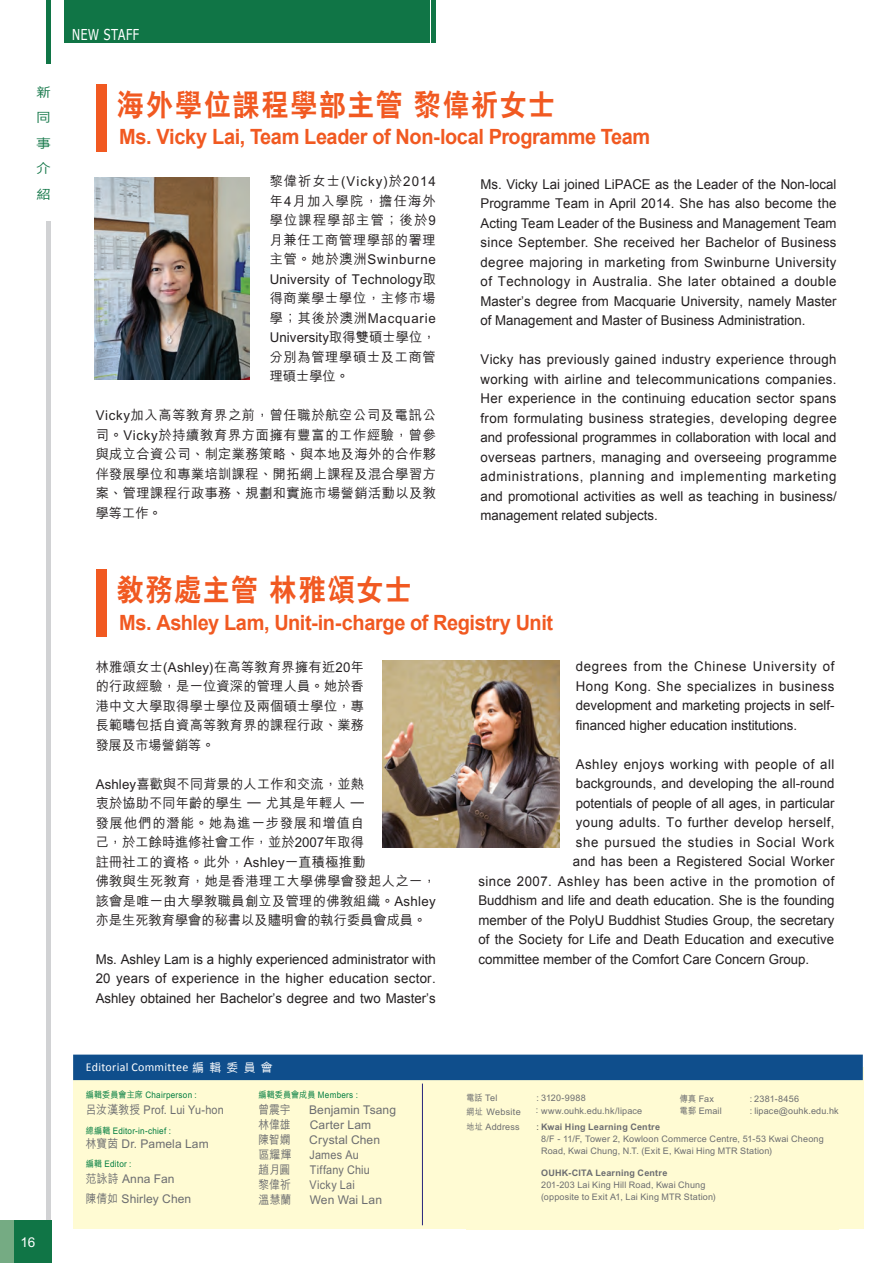
<style>
.page{position:relative;width:893px;height:1263px;background:#fff}
.page>*{position:absolute;margin:0;border:0;box-sizing:border-box;transform-origin:0 0}
.frontpage{font:800 30px "C Hei 2";letter-spacing:.065em;color:#f15921;scale:.9 1}
.frontpage-2{font:700 21px "Arial";letter-spacing:-.02em;color:#f15921;scale:.95 1}
.t1{font:15px "Tahoma";letter-spacing:.05em;color:#fff;scale:.8 1}
.page_content2{font:13.5px/19.5px "Arial";color:#231f20;text-align:justify}
.page_content2-2{font:500 13.5px/19.5px "M Hei";letter-spacing:.015em;color:#231f20;text-align:justify}
.page_content2-3{font:13.5px "Arial";letter-spacing:.035em;color:#231f20}
.page_content2-4{font:13.5px "Arial";letter-spacing:.03em;color:#231f20}
.page_content2-5{font:13.5px "Arial";letter-spacing:.02em;color:#231f20}
.page_content2-6{font:13.5px "Arial";letter-spacing:.045em;color:#231f20}
.t2{font:500 13.5px "M Hei";color:#fff}
.t3{font:500 12.75px/25.5px "M Hei";color:#107546;text-align:justify;scale:1.18 1}
.page_content2-7{font:500 12px "M Hei";letter-spacing:.01em;color:#6c6d70;scale:.9 1}
.page2_content{font:500 12px "M Hei";letter-spacing:.01em;color:#6c6d70}
.page2_content-2{font:500 12px "M Hei";letter-spacing:.01em;color:#6c6d70;scale:.9 1}
.page2_content-3{font:12px "Calibri";letter-spacing:.02em;color:#fff}
.page2_content-4{font:500 12px "M Hei";letter-spacing:.03em;color:#6c6d70;scale:.9 1}
.page2_content-5{font:500 9px/12px "M Hei";letter-spacing:.02em;color:#6c6d70}
.t4{font:500 9px "M Hei";letter-spacing:.025em;color:#007d40;scale:.9 1}
.page2_content-6{font:800 9px "C Hei 2";letter-spacing:.025em;color:#6c6d70}
.page2_content-7{font:500 9px "M Hei";letter-spacing:.02em;color:#6c6d70;scale:.9 1}
.s1{font-family:"M Hei";font-weight:500}
.s2{font-family:"M Hei";font-weight:500;color:#4b4c4d}
</style>
<div class="page">
<hr style="left:47px;top:0;width:4px;height:64px;background:#107546">
<hr style="left:47px;top:221px;width:4px;height:1042px;background:#d1d2d4">
<div style="left:64px;top:0;width:365px;height:43px;background:#107546"></div>
<hr style="left:432px;top:0;width:4px;height:43px;background:#107546">
<div style="left:0;top:1220px;width:51px;height:43px;background:#107546"></div>
<div style="left:0;top:1220px;width:13px;height:43px;background:#75ab83"></div>
<div style="left:96px;top:84px;width:11px;height:67px;background:#f15921"></div>
<div style="left:96px;top:569px;width:11px;height:68px;background:#f15921"></div>
<img style="left:94px;top:177px;width:156px;height:203px">
<img style="left:382px;top:660px;width:177px;height:187px">
<div style="left:73px;top:1067px;width:790px;height:162px;background:#fffbd3"></div>
<div style="left:73px;top:1054px;width:790px;height:26px;background:#0f4e8c"></div>
<hr style="left:422px;top:1083px;width:1px;height:142px;background:#26237b">
<div style="left:466px;top:1089px;width:372px;height:141px;background:#fffbd3"></div>
<p class="t3" style="left:36px;top:79px;width:14px">新同事介紹</p>
<p class="t2" style="left:20px;top:1235px;width:17px">16</p>
<p class="t1" style="left:72px;top:25px;width:85px">NEW STAFF</p>
<p class="frontpage" style="left:117px;top:89px;width:488px">海外學位課程學部主管 黎偉祈女士</p>
<p class="frontpage-2" style="left:119px;top:125px;width:561px">Ms. Vicky Lai, Team Leader of Non-local Programme Team</p>
<p class="page_content2-2" style="left:270px;top:172px;width:168px">黎偉祈女士(Vicky)於2014年4月加入學院，擔任海外學位課程學部主管；後於9月兼任工商管理學部的署理主管。她於澳洲Swinburne University of Technology取得商業學士學位，主修市場學；其後於澳洲Macquarie University取得雙碩士學位，分別為管理學碩士及工商管理碩士學位。</p>
<p class="page_content2-2" style="left:96px;top:406px;width:342px">Vicky加入高等教育界之前，曾任職於航空公司及電訊公司。Vicky於持續教育界方面擁有豐富的工作經驗，曾參與成立合資公司、制定業務策略、與本地及海外的合作夥伴發展學位和專業培訓課程、開拓網上課程及混合學習方案、管理課程行政事務、規劃和實施市場營銷活動以及教學等工作。</p>
<p class="frontpage" style="left:117px;top:574px;width:329px">教務處主管 林雅頌女士</p>
<p class="page_content2" style="left:480px;top:174px;width:358px">Ms. Vicky Lai joined LiPACE as the Leader of the Non-local Programme Team in April 2014. She has also become the Acting Team Leader of the Business and Management Team since September. She received her Bachelor of Business degree majoring in marketing from Swinburne University of Technology in Australia. She later obtained a double Master’s degree from Macquarie University, namely Master of Management and Master of Business Administration.</p>
<p class="page_content2" style="left:480px;top:350px;width:358px">Vicky has previously gained industry experience through working with airline and telecommunications companies.<br>Her experience in the continuing education sector spans from formulating business strategies, developing degree and professional programmes in collaboration with local and overseas partners, managing and overseeing programme administrations, planning and implementing marketing and promotional activities as well as teaching in business/ management related subjects.</p>
<p class="frontpage-2" style="left:119px;top:610px;width:459px">Ms. Ashley Lam, Unit-in-charge of Registry Unit</p>
<p class="page_content2-2" style="left:96px;top:657px;width:270px">林雅頌女士(Ashley)在高等教育界擁有近20年的行政經驗，是一位資深的管理人員。她於香港中文大學取得學士學位及兩個碩士學位，專長範疇包括自資高等教育界的課程行政、業務發展及市場營銷等。</p>
<p class="page_content2-2" style="left:96px;top:774px;width:342px;text-align:left">Ashley喜歡與不同背景的人工作和交流，並熱<br>衷於協助不同年齡的學生 – 尤其是年輕人 –<br>發展他們的潛能。她為進一步發展和增值自<br>己，於工餘時進修社會工作，並於2007年取得<br>註冊社工的資格。此外，Ashley一直積極推動<br>佛教與生死教育，她是香港理工大學佛學會發起人之一，該會是唯一由大學教職員創立及管理的佛教組織。Ashley亦是生死教育學會的秘書以及贐明會的執行委員會成員。</p>
<p class="page_content2" style="left:96px;top:949px;width:342px">Ms. Ashley Lam is a highly experienced administrator with 20 years of experience in the higher education sector.<br>Ashley obtained her Bachelor’s degree and two Master’s</p>
<p class="page2_content-3" style="left:86px;top:1059px;width:188px">Editorial Committee <span class="s1">編輯委員會</span></p>
<p class="t4" style="left:86px;top:1090px;width:125px">編輯委員會主席 Chairperson :</p>
<p class="page_content2-7" style="left:86px;top:1103px;width:155px">呂汝漢教授 Prof. Lui Yu-hon</p>
<p class="t4" style="left:86px;top:1126px;width:96px">總編輯 Editor-in-chief :</p>
<p class="page_content2-7" style="left:86px;top:1137px;width:138px">林寶茵 Dr. Pamela Lam</p>
<p class="t4" style="left:86px;top:1159px;width:52px">編輯 Editor :</p>
<p class="page_content2-7" style="left:86px;top:1172px;width:100px">范詠詩 Anna Fan</p>
<p class="page_content2-7" style="left:86px;top:1192px;width:119px">陳倩如 Shirley Chen</p>
<p class="t4" style="left:259px;top:1090px;width:112px">編輯委員會成員 Members :</p>
<p class="page2_content-2" style="left:259px;top:1103px;width:37px">曾震宇</p>
<p class="page2_content" style="left:309px;top:1103px;width:89px">Benjamin Tsang</p>
<p class="page2_content-2" style="left:259px;top:1118px;width:37px">林偉雄</p>
<p class="page2_content" style="left:310px;top:1118px;width:63px">Carter Lam</p>
<p class="page2_content-2" style="left:259px;top:1133px;width:37px">陳智嫻</p>
<p class="page2_content" style="left:309px;top:1133px;width:72px">Crystal Chen</p>
<p class="page2_content-2" style="left:259px;top:1148px;width:38px">區耀輝</p>
<p class="page2_content-2" style="left:309px;top:1148px;width:56px">James Au</p>
<p class="page2_content-2" style="left:259px;top:1163px;width:37px">趙月圓</p>
<p class="page2_content-2" style="left:310px;top:1163px;width:68px">Tiffany Chiu</p>
<p class="page2_content-2" style="left:259px;top:1178px;width:37px">黎偉祈</p>
<p class="page2_content-4" style="left:310px;top:1178px;width:52px">Vicky Lai</p>
<p class="page2_content-2" style="left:259px;top:1193px;width:38px">溫慧蘭</p>
<p class="page2_content" style="left:310px;top:1193px;width:74px">Wen Wai Lan</p>
<p class="page_content2" style="left:576px;top:657px;width:260px">degrees from the Chinese University of Hong Kong. She specializes in business development and marketing projects in self&shy;financed higher education institutions.</p>
<p class="page_content2-3" style="left:576px;top:756px;width:260px">Ashley enjoys working with people of all</p>
<p class="page_content2" style="left:576px;top:774px;width:260px">backgrounds, and developing the all-round</p>
<p class="page_content2" style="left:576px;top:793px;width:260px">potentials of people of all ages, in particular</p>
<p class="page_content2-4" style="left:576px;top:815px;width:260px">young adults. To further develop herself,</p>
<p class="page_content2-6" style="left:576px;top:834px;width:260px">she pursued the studies in Social Work</p>
<p class="page_content2-5" style="left:573px;top:854px;width:263px">and has been a Registered Social Worker</p>
<p class="page_content2-3" style="left:478px;top:873px;width:358px">since 2007. Ashley has been active in the promotion of</p>
<p class="page_content2" style="left:478px;top:891px;width:358px">Buddhism and life and death education. She is the founding</p>
<p class="page_content2" style="left:478px;top:910px;width:358px">member of the PolyU Buddhist Studies Group, the secretary</p>
<p class="page_content2" style="left:478px;top:930px;width:357px">of the Society for Life and Death Education and executive</p>
<p class="page_content2" style="left:478px;top:949px;width:332px">committee member of the Comfort Care Concern Group.</p>
<p class="page2_content-7" style="left:466px;top:1093px;width:36px">電話 Tel</p>
<p class="page2_content-5" style="left:537px;top:1092px;width:51px">: 3120-9988</p>
<p class="page2_content-7" style="left:466px;top:1122px;width:61px">地址 Address</p>
<p class="page2_content-6" style="left:537px;top:1122px;width:125px"><span class="s2">:</span> Kwai Hing Learning Centre</p>
<p class="page2_content-5" style="left:541px;top:1133px;width:284px">8/F - 11/F, Tower 2, Kowloon Commerce Centre, 51-53 Kwai Cheong<br>Road, Kwai Chung, N.T. (Exit E, Kwai Hing MTR Station)</p>
<p class="page2_content-6" style="left:541px;top:1168px;width:128px">OUHK-CITA Learning Centre</p>
<p class="page2_content-5" style="left:541px;top:1179px;width:166px">201-203 Lai King Hill Road, Kwai Chung</p>
<p class="page2_content-5" style="left:541px;top:1191px;width:176px">(opposite to Exit A1, Lai King MTR Station)</p>
<p class="page2_content-7" style="left:680px;top:1094px;width:40px">傳真 Fax</p>
<p class="page2_content-5" style="left:750px;top:1093px;width:51px">: 2381-8456</p>
<p class="page2_content-7" style="left:466px;top:1107px;width:62px">網址 Website</p>
<p class="page2_content-5" style="left:536px;top:1105px;width:108px">: www.ouhk.edu.hk/lipace</p>
<p class="page2_content-7" style="left:680px;top:1105px;width:48px">電郵 Email</p>
<p class="page2_content-5" style="left:750px;top:1104px;width:90px">: lipace@ouhk.edu.hk</p>
</div>
